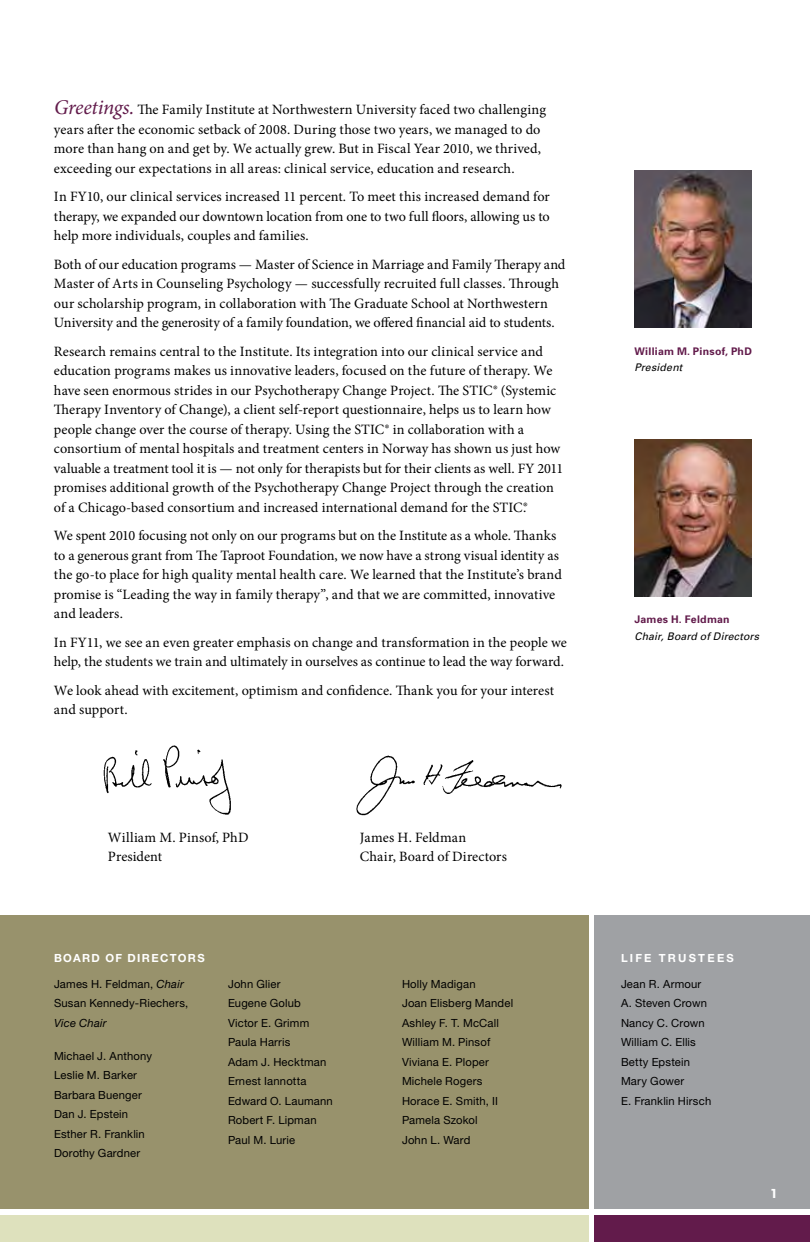
<style>
.page{position:relative;width:810px;height:1242px;background:#fff}
.page>*{position:absolute;margin:0;border:0;box-sizing:border-box;transform-origin:0 0}
.t1{font:14.25px/19.5px "Minion Pro";letter-spacing:.005em;color:#000}
.t2{font:700 12.75px "Avant Garde IT Cby BT";color:#fff}
.t3{font:11.25px/19.5px "Helvetica Neue";letter-spacing:.015em;color:#000}
.t4{font:700 11.25px "Helvetica Neue";letter-spacing:.12em;color:#fff}
.t5{font:700 11.25px "Helvetica Neue";letter-spacing:.2em;color:#fff}
.t6{font:italic 11.25px "Helvetica Neue";letter-spacing:.02em;color:#000}
.t7{font:700 10.5px "Univers";letter-spacing:.025em;color:#621b4b}
.t8{font:italic 10.5px "Univers";letter-spacing:.015em;color:#000}
.s1{font-style:italic;font-size:21px;color:#621b4b}
.s2{font-style:italic}
</style>
<div class="page">
<div style="left:594px;top:915px;width:216px;height:294px;background:#9fa1a4"></div>
<div style="left:0;top:915px;width:588px;height:294px;background:#98926c"></div>
<img style="left:104px;top:745px;width:127px;height:70px">
<img style="left:356px;top:755px;width:206px;height:61px">
<div style="left:0;top:1215px;width:588px;height:27px;background:#dee1bd"></div>
<div style="left:594px;top:1215px;width:216px;height:27px;background:#621b4b"></div>
<img style="left:634px;top:170px;width:118px;height:158px">
<img style="left:634px;top:439px;width:118px;height:158px">
<p class="t1" style="left:54px;top:100px;width:494px"><span class="s1">Greetings.</span> The Family Institute at Northwestern University faced two challenging years after the economic setback of 2008. During those two years, we managed to do more than hang on and get by. We actually grew. But in Fiscal Year 2010, we thrived, exceeding our expectations in all areas: clinical service, education and research.</p>
<p class="t1" style="left:54px;top:187px;width:497px;text-align:justify">In FY10, our clinical services increased 11 percent. To meet this increased demand for therapy, we expanded our downtown location from one to two full floors, allowing us to help more individuals, couples and families.</p>
<p class="t1" style="left:54px;top:255px;width:513px">Both of our education programs — Master of Science in Marriage and Family Therapy and Master of Arts in Counseling Psychology — successfully recruited full classes. Through our scholarship program, in collaboration with The Graduate School at Northwestern University and the generosity of a family foundation, we offered financial aid to students.</p>
<p class="t1" style="left:54px;top:341px;width:511px">Research remains central to the Institute. Its integration into our clinical service and education programs makes us innovative leaders, focused on the future of therapy. We have seen enormous strides in our Psychotherapy Change Project. The STIC® (Systemic Therapy Inventory of Change), a client self-report questionnaire, helps us to learn how people change over the course of therapy. Using the STIC® in collaboration with a consortium of mental hospitals and treatment centers in Norway has shown us just how valuable a treatment tool it is — not only for therapists but for their clients as well. FY 2011 promises additional growth of the Psychotherapy Change Project through the creation of a Chicago-based consortium and increased international demand for the STIC.®</p>
<p class="t1" style="left:54px;top:526px;width:509px">We spent 2010 focusing not only on our programs but on the Institute as a whole. Thanks to a generous grant from The Taproot Foundation, we now have a strong visual identity as the go-to place for high quality mental health care. We learned that the Institute’s brand promise is “Leading the way in family therapy”, and that we are committed, innovative and leaders.</p>
<p class="t1" style="left:54px;top:632px;width:514px">In FY11, we see an even greater emphasis on change and transformation in the people we help, the students we train and ultimately in ourselves as continue to lead the way forward.</p>
<p class="t1" style="left:54px;top:680px;width:502px">We look ahead with excitement, optimism and confidence. Thank you for your interest and support.</p>
<p class="t1" style="left:108px;top:827px;width:142px">William M. Pinsof, PhD</p>
<p class="t1" style="left:360px;top:827px;width:108px">James H. Feldman</p>
<p class="t1" style="left:108px;top:847px;width:56px">President</p>
<p class="t1" style="left:360px;top:847px;width:148px">Chair, Board of Directors</p>
<p class="t4" style="left:54px;top:951px;width:152px">BOARD OF DIRECTORS</p>
<p class="t3" style="left:54px;top:974px;width:136px">James H. Feldman, <span class="s2">Chair<br></span>Susan Kennedy-Riechers,</p>
<p class="t6" style="left:54px;top:1016px;width:54px">Vice Chair</p>
<p class="t3" style="left:54px;top:1046px;width:99px">Michael J. Anthony<br>Leslie M. Barker<br>Barbara Buenger<br>Dan J. Epstein<br>Esther R. Franklin<br>Dorothy Gardner</p>
<p class="t3" style="left:228px;top:974px;width:106px">John Glier<br>Eugene Golub<br>Victor E. Grimm<br>Paula Harris<br>Adam J. Hecktman<br>Ernest Iannotta<br>Edward O. Laumann<br>Robert F. Lipman<br>Paul M. Lurie</p>
<p class="t3" style="left:402px;top:974px;width:113px">Holly Madigan<br>Joan Elisberg Mandel<br>Ashley F. T. McCall<br>William M. Pinsof<br>Viviana E. Ploper<br>Michele Rogers<br>Horace E. Smith, II<br>Pamela Szokol<br>John L. Ward</p>
<p class="t7" style="left:634px;top:344px;width:119px">William M. Pinsof, PhD</p>
<p class="t8" style="left:634px;top:361px;width:49px">President</p>
<p class="t7" style="left:634px;top:613px;width:97px">James H. Feldman</p>
<p class="t8" style="left:634px;top:630px;width:126px">Chair, Board of Directors</p>
<p class="t5" style="left:621px;top:951px;width:114px">LIFE TRUSTEES</p>
<p class="t3" style="left:621px;top:974px;width:92px">Jean R. Armour<br>A. Steven Crown<br>Nancy C. Crown<br>William C. Ellis<br>Betty Epstein<br>Mary Gower<br>E. Franklin Hirsch</p>
<p class="t2" style="left:770px;top:1185px;width:9px">1</p>
</div>
